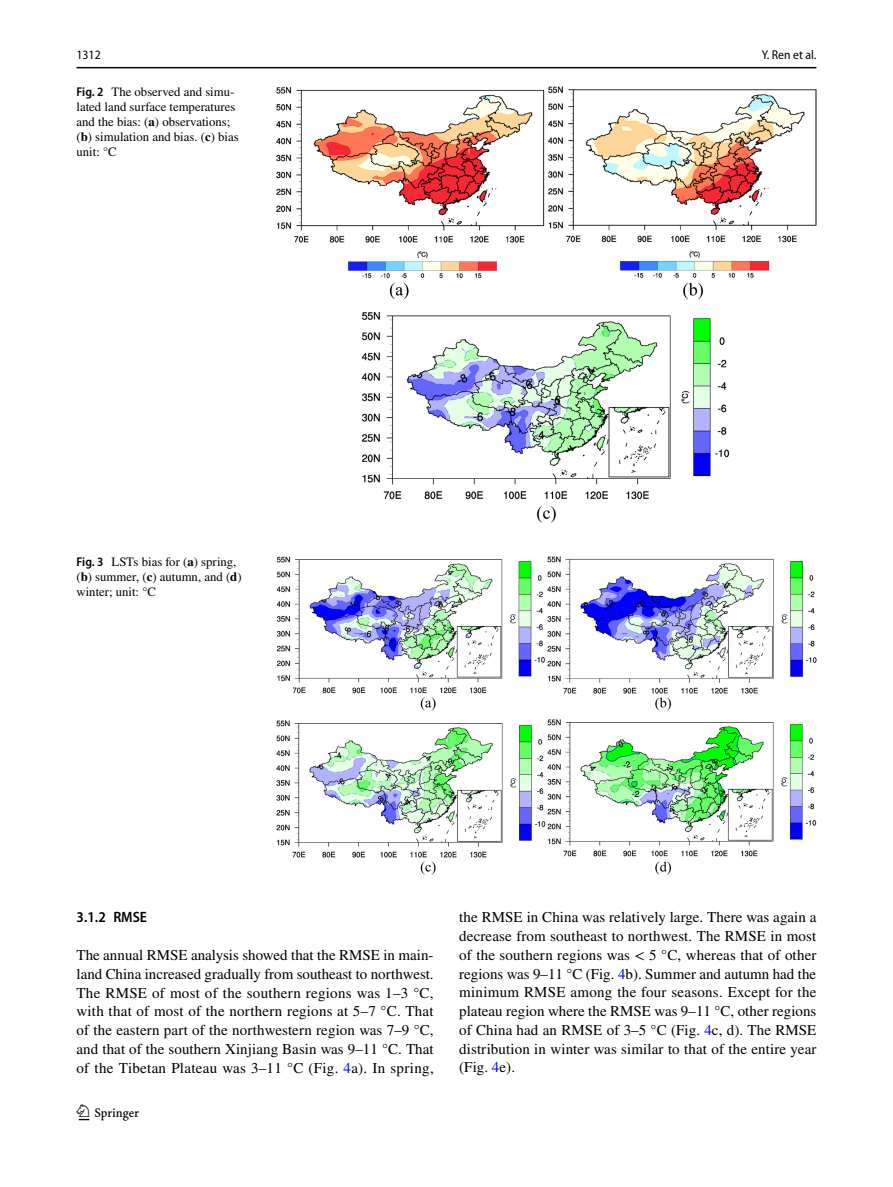
<style>
.page{position:relative;width:893px;height:1187px;background:#fff}
.page>*{position:absolute;margin:0;border:0;box-sizing:border-box;transform-origin:0 0}
.t1{font:22.5px "Springnew Regular 2";color:#000}
.t2{font:15px/18.8px "STIX";letter-spacing:.01em;color:#000;text-align:justify}
.t3{font:600 semi-condensed 15px "Myriad Pro";color:#000}
.t4{font:12.75px/15px "STIX";color:#000}
.t5{font:semi-condensed 12.75px "Myriad Pro";color:#000}
.s1{font-family:"Myriad Pro";font-weight:600;font-stretch:semi-condensed}
.s2{font-weight:700}
.s3{color:#00f}
</style>
<div class="page">
<hr style="left:77px;top:67px;width:739px;height:1px;background:#000">
<img style="left:276px;top:87px;width:540px;height:435px">
<img style="left:276px;top:556px;width:540px;height:318px">
<p class="t5" style="left:77px;top:48px;width:26px">1312</p>
<p class="t5" style="left:762px;top:48px;width:56px">Y. Ren et al.</p>
<p class="t4" style="left:77px;top:85px;width:164px"><span class="s1">Fig. 2</span> The observed and simu&shy;lated land surface temperatures and the bias: (<span class="s2">a</span>) observations; (<span class="s2">b</span>) simulation and bias. (<span class="s2">c</span>) bias unit: °C</p>
<p class="t4" style="left:77px;top:554px;width:167px"><span class="s1">Fig. 3</span> LSTs bias for (<span class="s2">a</span>) spring, (<span class="s2">b</span>) summer, (<span class="s2">c</span>) autumn, and (<span class="s2">d</span>) winter; unit: °C</p>
<p class="t3" style="left:77px;top:909px;width:72px">3.1.2 RMSE</p>
<p class="t2" style="left:77px;top:946px;width:359px">The annual RMSE analysis showed that the RMSE in main&shy;land China increased gradually from southeast to northwest.<br>The RMSE of most of the southern regions was 1–3 °C, with that of most of the northern regions at 5–7 °C. That of the eastern part of the northwestern region was 7–9 °C, and that of the southern Xinjiang Basin was 9–11 °C. That of the Tibetan Plateau was 3–11 °C (Fig. <span class="s3">4</span>a). In spring,</p>
<h1 class="t1" style="left:79px;top:1104px;width:62px">1 3</h1>
<p class="t2" style="left:459px;top:908px;width:359px">the RMSE in China was relatively large. There was again a decrease from southeast to northwest. The RMSE in most of the southern regions was &lt; 5 °C, whereas that of other regions was 9–11 °C (Fig. <span class="s3">4</span>b). Summer and autumn had the minimum RMSE among the four seasons. Except for the plateau region where the RMSE was 9–11 °C, other regions of China had an RMSE of 3–5 °C (Fig. <span class="s3">4</span>c, d). The RMSE distribution in winter was similar to that of the entire year (Fig. <span class="s3">4</span>e).</p>
</div>
